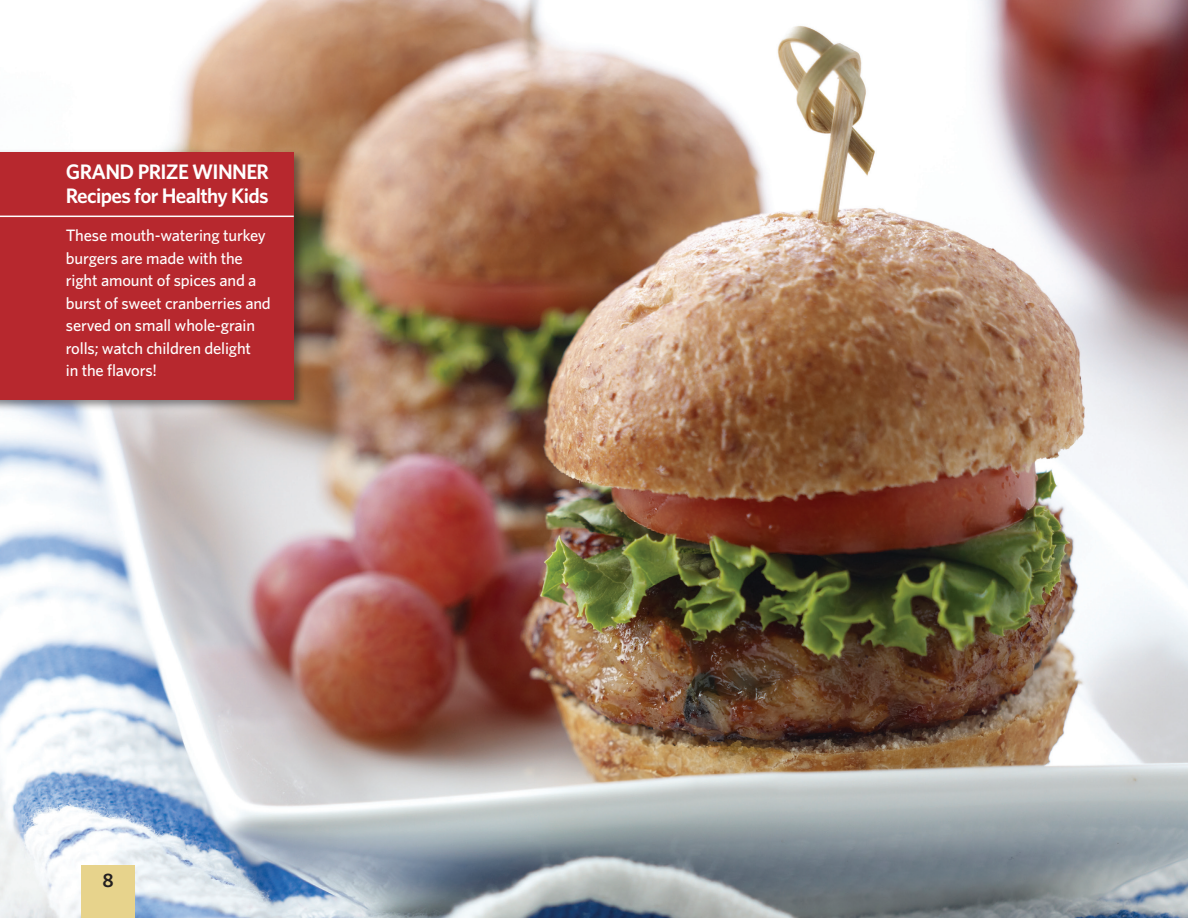
<style>
.page{position:relative;width:1188px;height:918px;background:#fff}
.page>*{position:absolute;margin:0;border:0;box-sizing:border-box;transform-origin:0 0}
.t1{font:600 21px "Whitney HTF";letter-spacing:-.03em;color:#fff}
.t2{font:600 19.5px "Whitney HTF";color:#231f20}
.t3{font:500 16.5px/22.5px "Whitney HTF";letter-spacing:-.01em;color:#fff}
</style>
<div class="page">
<img style="left:0;top:0;width:1188px;height:918px">
<div style="left:81px;top:865px;width:54px;height:53px;background:#e7d38c"></div>
<div style="left:0;top:149px;width:306px;height:263px;background:#231f20;opacity:.5"></div>
<div style="left:0;top:152px;width:294px;height:248px;background:#b7282e"></div>
<hr style="left:0;top:216px;width:294px;height:1px;background:#fff">
<p class="t1" style="left:66px;top:159px;width:205px">GRAND PRIZE WINNER</p>
<p class="t1" style="left:66px;top:183px;width:204px">Recipes for Healthy Kids</p>
<p class="t3" style="left:66px;top:224px;width:206px">These mouth-watering turkey burgers are made with the right amount of spices and a burst of sweet cranberries and served on small whole-grain rolls; watch children delight<br>in the flavors!</p>
<p class="t2" style="left:102px;top:869px;width:13px">8</p>
</div>
